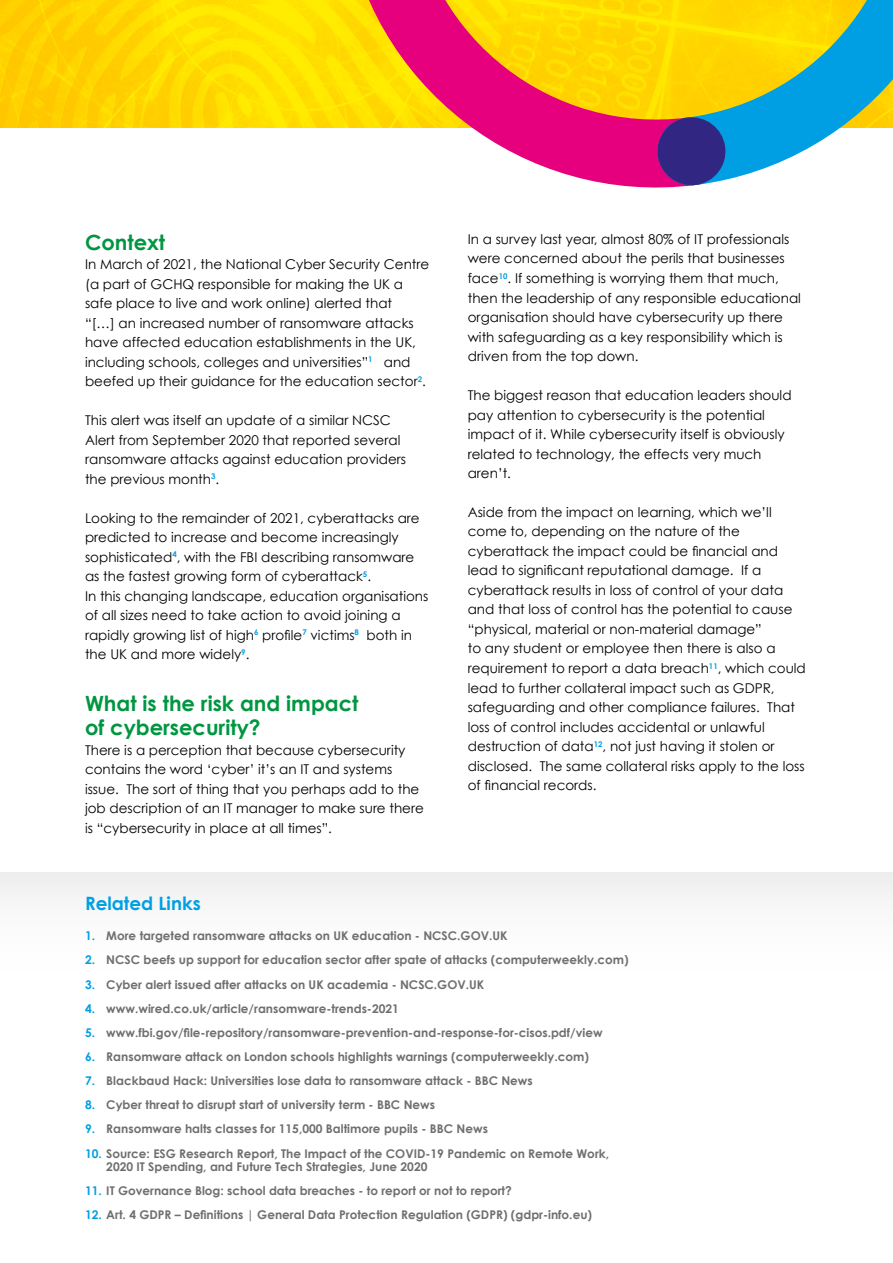
<style>
.page{position:relative;width:893px;height:1263px;background:#fff}
.page>*{position:absolute;margin:0;border:0;box-sizing:border-box;transform-origin:0 0}
.t1{font:700 21px/24px "Century Gothic";color:#009641}
.t2{font:700 18.3px "Century Gothic";color:#009fe3}
.t3{font:13.5px/19.5px "Century Gothic";color:#000}
.t4{font:700 12px/13.5px "Century Gothic";color:#706f6f}
.s1{color:#009fe3}
</style>
<div class="page">
<img style="left:0;top:0;width:342px;height:128px">
<svg style="left:342px;top:0;width:331px;height:188px"></svg>
<svg style="left:585px;top:0;width:308px;height:187px;background:#b8b967"></svg>
<svg style="left:655px;top:115px;width:72px;height:72px;background:#4e3b8d"></svg>
<h1 class="t1" style="left:85px;top:230px;width:82px">Context</h1>
<p class="t3" style="left:85px;top:254px;width:346px">In March of 2021, the National Cyber Security Centre (a part of GCHQ responsible for making the UK a safe place to live and work online) alerted that<br>“[…] an increased number of ransomware attacks have affected education establishments in the UK, including schools, colleges and universities”<sup>1</sup> and beefed up their guidance for the education sector<sup>2</sup>.</p>
<p class="t3" style="left:85px;top:410px;width:323px">This alert was itself an update of a similar NCSC Alert from September 2020 that reported several ransomware attacks against education providers the previous month<sup>3</sup>.</p>
<p class="t3" style="left:85px;top:508px;width:345px">Looking to the remainder of 2021, cyberattacks are predicted to increase and become increasingly sophisticated<sup>4</sup>, with the FBI describing ransomware as the fastest growing form of cyberattack<sup>5</sup>.<br>In this changing landscape, education organisations of all sizes need to take action to avoid joining a rapidly growing list of high<sup>6</sup> profile<sup>7</sup> victims<sup>8</sup> both in the UK and more widely<sup>9</sup>.</p>
<h1 class="t1" style="left:85px;top:691px;width:275px">What is the risk and impact of cybersecurity?</h1>
<p class="t3" style="left:85px;top:740px;width:340px">There is a perception that because cybersecurity contains the word ‘cyber’ it’s an IT and systems issue. The sort of thing that you perhaps add to the job description of an IT manager to make sure there is “cybersecurity in place at all times”.</p>
<h2 class="t2" style="left:85px;top:892px;width:117px">Related Links</h2>
<p class="t3" style="left:468px;top:229px;width:335px">In a survey last year, almost 80% of IT professionals were concerned about the perils that businesses face<sup>10</sup>. If something is worrying them that much, then the leadership of any responsible educational organisation should have cybersecurity up there with safeguarding as a key responsibility which is driven from the top down.</p>
<p class="t3" style="left:468px;top:385px;width:325px">The biggest reason that education leaders should pay attention to cybersecurity is the potential impact of it. While cybersecurity itself is obviously related to technology, the effects very much aren’t.</p>
<p class="t3" style="left:468px;top:502px;width:340px">Aside from the impact on learning, which we’ll come to, depending on the nature of the cyberattack the impact could be financial and lead to significant reputational damage. If a cyberattack results in loss of control of your data and that loss of control has the potential to cause “physical, material or non-material damage”<br>to any student or employee then there is also a requirement to report a data breach<sup>11</sup>, which could lead to further collateral impact such as GDPR, safeguarding and other compliance failures. That loss of control includes accidental or unlawful destruction of data<sup>12</sup>, not just having it stolen or disclosed. The same collateral risks apply to the loss of financial records.</p>
<p class="t4" style="left:85px;top:929px;width:424px"><span class="s1">1.</span> More targeted ransomware attacks on UK education - NCSC.GOV.UK</p>
<p class="t4" style="left:85px;top:953px;width:545px"><span class="s1">2.</span> NCSC beefs up support for education sector after spate of attacks (computerweekly.com)</p>
<p class="t4" style="left:85px;top:977px;width:401px"><span class="s1">3.</span> Cyber alert issued after attacks on UK academia - NCSC.GOV.UK</p>
<p class="t4" style="left:85px;top:1001px;width:315px"><span class="s1">4.</span> www.wired.co.uk/article/ransomware-trends-2021</p>
<p class="t4" style="left:85px;top:1025px;width:519px"><span class="s1">5.</span> www.fbi.gov/file-repository/ransomware-prevention-and-response-for-cisos.pdf/view</p>
<p class="t4" style="left:85px;top:1049px;width:505px"><span class="s1">6.</span> Ransomware attack on London schools highlights warnings (computerweekly.com)</p>
<p class="t4" style="left:85px;top:1074px;width:449px"><span class="s1">7.</span> Blackbaud Hack: Universities lose data to ransomware attack - BBC News</p>
<p class="t4" style="left:85px;top:1098px;width:352px"><span class="s1">8.</span> Cyber threat to disrupt start of university term - BBC News</p>
<p class="t4" style="left:85px;top:1122px;width:404px"><span class="s1">9.</span> Ransomware halts classes for 115,000 Baltimore pupils - BBC News</p>
<p class="t4" style="left:106px;top:1146px;width:504px;text-indent:-21px"><span class="s1">10.</span> Source: ESG Research Report, The Impact of the COVID-19 Pandemic on Remote Work,<br>2020 IT Spending, and Future Tech Strategies, June 2020</p>
<p class="t4" style="left:85px;top:1184px;width:428px"><span class="s1">11.</span> IT Governance Blog: school data breaches - to report or not to report?</p>
<p class="t4" style="left:85px;top:1208px;width:509px"><span class="s1">12.</span> Art. 4 GDPR – Definitions | General Data Protection Regulation (GDPR) (gdpr-info.eu)</p>
</div>
